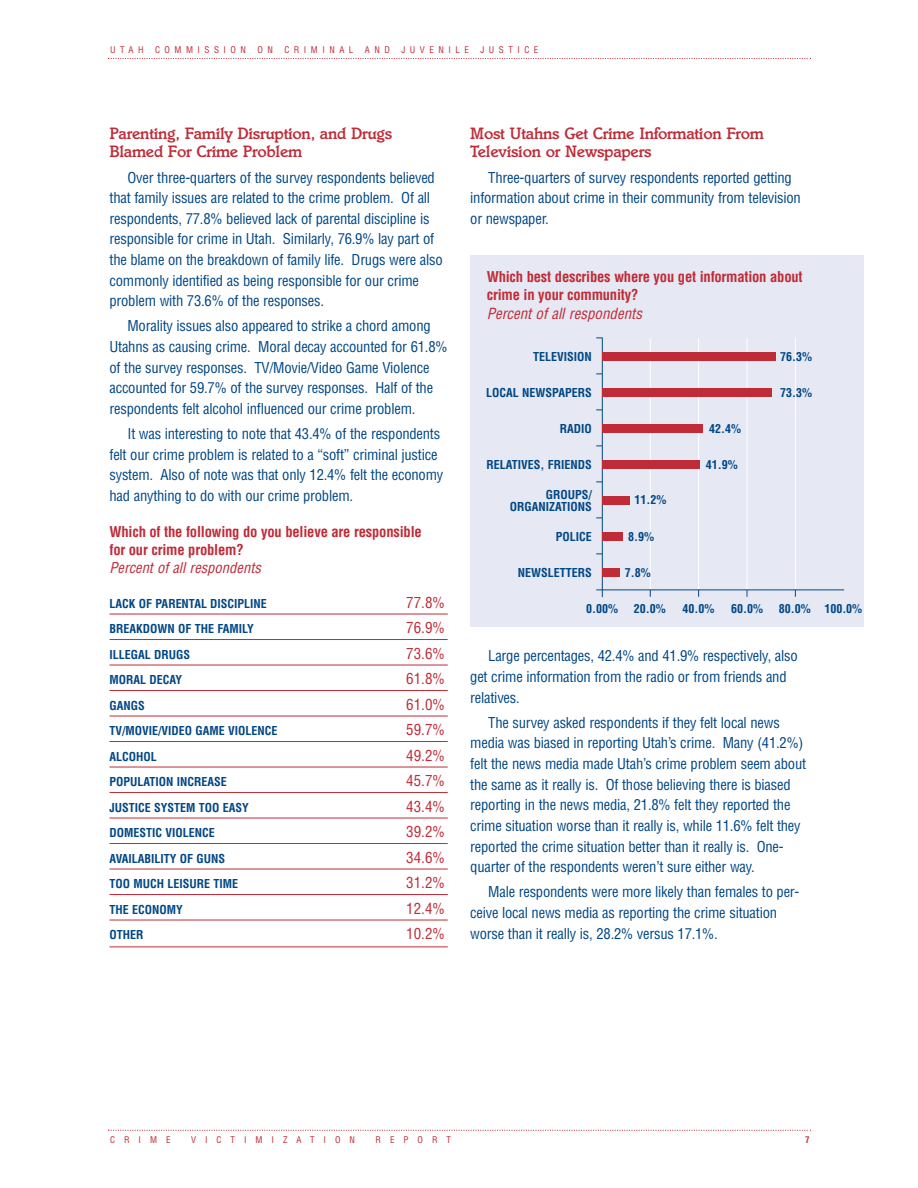
<style>
.page{position:relative;width:918px;height:1188px;background:#fff}
.page>*{position:absolute;margin:0;border:0;box-sizing:border-box;transform-origin:0 0}
.t1{font:500 16.8px/18px "Italia";letter-spacing:-.015em;color:#bf2b37}
.t2{font:condensed 15px "Helvetica";color:#bf2b37}
.t3{font:italic condensed 15px "Helvetica";color:#bf2b37}
.t4{font:condensed 14.7px/20.7px "Helvetica";letter-spacing:-.015em;color:#004684}
.t5{font:700 condensed 14.7px/18px "Helvetica";letter-spacing:-.015em;color:#bf2b37}
.t6{font:italic condensed 14.7px "Helvetica";color:#bf2b37}
.t7{font:700 condensed 12px/12px "Helvetica";color:#004684;text-align:right}
.t8{font:condensed 9px "Helvetica";letter-spacing:.5em;color:#bf2b37}
.t9{font:condensed 9px "Helvetica";letter-spacing:1em;color:#bf2b37}
.t10{font:700 condensed 9px "Helvetica";color:#bf2b37}
</style>
<div class="page">
<hr style="left:110px;top:614px;width:338px;height:1px;background:#bf2b37">
<hr style="left:110px;top:639px;width:338px;height:1px;background:#bf2b37">
<hr style="left:110px;top:665px;width:338px;height:1px;background:#bf2b37">
<hr style="left:110px;top:690px;width:338px;height:1px;background:#bf2b37">
<hr style="left:110px;top:716px;width:338px;height:1px;background:#bf2b37">
<hr style="left:110px;top:741px;width:338px;height:1px;background:#bf2b37">
<hr style="left:110px;top:767px;width:338px;height:1px;background:#bf2b37">
<hr style="left:110px;top:792px;width:338px;height:1px;background:#bf2b37">
<hr style="left:110px;top:818px;width:338px;height:1px;background:#bf2b37">
<hr style="left:110px;top:843px;width:338px;height:1px;background:#bf2b37">
<hr style="left:110px;top:869px;width:338px;height:1px;background:#bf2b37">
<hr style="left:110px;top:894px;width:338px;height:1px;background:#bf2b37">
<hr style="left:110px;top:920px;width:338px;height:1px;background:#bf2b37">
<hr style="left:110px;top:946px;width:338px;height:1px;background:#bf2b37">
<svg style="left:108px;top:58px;width:703px;height:1px"></svg>
<svg style="left:108px;top:1130px;width:703px;height:1px"></svg>
<div style="left:470px;top:255px;width:394px;height:372px;background:#e6e9f3"></div>
<hr style="left:602px;top:338px;width:1px;height:259px;background:#004684">
<hr style="left:795px;top:338px;width:1px;height:259px;background:#fff">
<hr style="left:747px;top:338px;width:1px;height:259px;background:#fff">
<hr style="left:698px;top:338px;width:1px;height:253px;background:#fff">
<hr style="left:650px;top:338px;width:1px;height:252px;background:#fff">
<hr style="left:596px;top:590px;width:248px;height:1px;background:#004684">
<div style="left:602px;top:352px;width:174px;height:9px;background:#bf2b37"></div>
<div style="left:602px;top:388px;width:170px;height:9px;background:#bf2b37"></div>
<div style="left:602px;top:424px;width:101px;height:9px;background:#bf2b37"></div>
<div style="left:602px;top:460px;width:98px;height:9px;background:#bf2b37"></div>
<div style="left:602px;top:496px;width:28px;height:9px;background:#bf2b37"></div>
<div style="left:602px;top:532px;width:21px;height:9px;background:#bf2b37"></div>
<div style="left:602px;top:568px;width:18px;height:9px;background:#bf2b37"></div>
<p class="t8" style="left:110px;top:46px;width:35px">UTAH</p>
<p class="t8" style="left:155px;top:46px;width:93px">COMMISSION</p>
<p class="t8" style="left:258px;top:46px;width:17px">O N</p>
<p class="t8" style="left:284px;top:46px;width:71px">CRIMINAL</p>
<p class="t8" style="left:365px;top:46px;width:27px">AND</p>
<p class="t8" style="left:401px;top:46px;width:69px">JUVENILE</p>
<p class="t8" style="left:480px;top:46px;width:59px">JUSTICE</p>
<p class="t1" style="left:110px;top:126px;width:284px">Parenting, Family Disruption, and Drugs<br>Blamed For Crime Problem</p>
<p class="t4" style="left:109px;top:168px;width:335px;text-indent:18px">Over three-quarters of the survey respondents believed that family issues are related to the crime problem. Of all respondents, 77.8% believed lack of parental discipline is responsible for crime in Utah. Similarly, 76.9% lay part of the blame on the breakdown of family life. Drugs were also commonly identified as being responsible for our crime problem with 73.6% of the responses.</p>
<p class="t4" style="left:109px;top:317px;width:340px;text-indent:18px">Morality issues also appeared to strike a chord among Utahns as causing crime. Moral decay accounted for 61.8% of the survey responses. TV/Movie/Video Game Violence accounted for 59.7% of the survey responses. Half of the respondents felt alcohol influenced our crime problem.</p>
<p class="t4" style="left:109px;top:425px;width:335px;text-indent:18px">It was interesting to note that 43.4% of the respondents felt our crime problem is related to a “soft” criminal justice system. Also of note was that only 12.4% felt the economy had anything to do with our crime problem.</p>
<p class="t5" style="left:109px;top:524px;width:314px">Which of the following do you believe are responsible for our crime problem?</p>
<p class="t6" style="left:109px;top:562px;width:153px">Percent of all respondents</p>
<p class="t7" style="left:110px;top:598px;width:159px">LACK OF PARENTAL DISCIPLINE</p>
<p class="t2" style="left:406px;top:596px;width:40px">77.8%</p>
<p class="t7" style="left:110px;top:624px;width:146px">BREAKDOWN OF THE FAMILY</p>
<p class="t2" style="left:406px;top:622px;width:40px">76.9%</p>
<p class="t7" style="left:110px;top:649px;width:82px">ILLEGAL DRUGS</p>
<p class="t2" style="left:406px;top:647px;width:40px">73.6%</p>
<p class="t7" style="left:110px;top:675px;width:74px">MORAL DECAY</p>
<p class="t2" style="left:406px;top:673px;width:40px">61.8%</p>
<p class="t7" style="left:110px;top:700px;width:37px">GANGS</p>
<p class="t2" style="left:406px;top:698px;width:40px">61.0%</p>
<p class="t7" style="left:110px;top:726px;width:169px">TV/MOVIE/VIDEO GAME VIOLENCE</p>
<p class="t2" style="left:406px;top:724px;width:40px">59.7%</p>
<p class="t7" style="left:110px;top:751px;width:49px">ALCOHOL</p>
<p class="t2" style="left:406px;top:749px;width:40px">49.2%</p>
<p class="t7" style="left:110px;top:777px;width:119px">POPULATION INCREASE</p>
<p class="t2" style="left:406px;top:775px;width:40px">45.7%</p>
<p class="t7" style="left:110px;top:802px;width:141px">JUSTICE SYSTEM TOO EASY</p>
<p class="t2" style="left:406px;top:800px;width:40px">43.4%</p>
<p class="t7" style="left:110px;top:828px;width:107px">DOMESTIC VIOLENCE</p>
<p class="t2" style="left:406px;top:826px;width:40px">39.2%</p>
<p class="t7" style="left:110px;top:853px;width:117px">AVAILABILITY OF GUNS</p>
<p class="t2" style="left:406px;top:851px;width:40px">34.6%</p>
<p class="t7" style="left:110px;top:879px;width:130px">TOO MUCH LEISURE TIME</p>
<p class="t2" style="left:406px;top:877px;width:40px">31.2%</p>
<p class="t7" style="left:110px;top:904px;width:75px">THE ECONOMY</p>
<p class="t2" style="left:406px;top:902px;width:40px">12.4%</p>
<p class="t7" style="left:110px;top:930px;width:35px">OTHER</p>
<p class="t2" style="left:406px;top:928px;width:40px">10.2%</p>
<p class="t1" style="left:470px;top:126px;width:295px">Most Utahns Get Crime Information From<br>Television or Newspapers</p>
<p class="t4" style="left:470px;top:168px;width:332px;text-indent:18px">Three-quarters of survey respondents reported getting information about crime in their community from television or newspaper.</p>
<p class="t5" style="left:487px;top:269px;width:317px">Which best describes where you get information about crime in your community?</p>
<p class="t3" style="left:487px;top:308px;width:157px">Percent of all respondents</p>
<p class="t7" style="left:533px;top:351px;width:60px">TELEVISION</p>
<p class="t7" style="left:780px;top:351px;width:33px">76.3%</p>
<p class="t7" style="left:486px;top:387px;width:107px">LOCAL NEWSPAPERS</p>
<p class="t7" style="left:780px;top:387px;width:33px">73.3%</p>
<p class="t7" style="left:560px;top:423px;width:33px">RADIO</p>
<p class="t7" style="left:709px;top:423px;width:33px">42.4%</p>
<p class="t7" style="left:486px;top:459px;width:107px">RELATIVES, FRIENDS</p>
<p class="t7" style="left:706px;top:459px;width:33px">41.9%</p>
<p class="t7" style="left:510px;top:489px;width:84px">GROUPS/<br>ORGANIZATIONS</p>
<p class="t7" style="left:635px;top:495px;width:33px">11.2%</p>
<p class="t7" style="left:556px;top:531px;width:38px">POLICE</p>
<p class="t7" style="left:628px;top:531px;width:27px">8.9%</p>
<p class="t7" style="left:518px;top:567px;width:75px">NEWSLETTERS</p>
<p class="t7" style="left:625px;top:567px;width:27px">7.8%</p>
<p class="t7" style="left:586px;top:603px;width:33px">0.00%</p>
<p class="t7" style="left:634px;top:603px;width:33px">20.0%</p>
<p class="t7" style="left:683px;top:603px;width:33px">40.0%</p>
<p class="t7" style="left:731px;top:603px;width:33px">60.0%</p>
<p class="t7" style="left:779px;top:603px;width:85px">80.0% 100.0%</p>
<p class="t4" style="left:470px;top:647px;width:329px;text-indent:18px">Large percentages, 42.4% and 41.9% respectively, also get crime information from the radio or from friends and relatives.</p>
<p class="t4" style="left:470px;top:713px;width:337px;text-indent:18px">The survey asked respondents if they felt local news media was biased in reporting Utah’s crime. Many (41.2%) felt the news media made Utah’s crime problem seem about the same as it really is. Of those believing there is biased reporting in the news media, 21.8% felt they reported the crime situation worse than it really is, while 11.6% felt they reported the crime situation better than it really is. One&shy;quarter of the respondents weren’t sure either way.</p>
<p class="t4" style="left:470px;top:883px;width:331px;text-indent:18px">Male respondents were more likely than females to per&shy;ceive local news media as reporting the crime situation worse than it really is, 28.2% versus 17.1%.</p>
<p class="t8" style="left:110px;top:1136px;width:62px">CRIME</p>
<p class="t9" style="left:191px;top:1136px;width:166px">VICTIMIZATION</p>
<p class="t8" style="left:376px;top:1136px;width:77px">REPORT</p>
<p class="t10" style="left:805px;top:1136px;width:6px">7</p>
</div>
